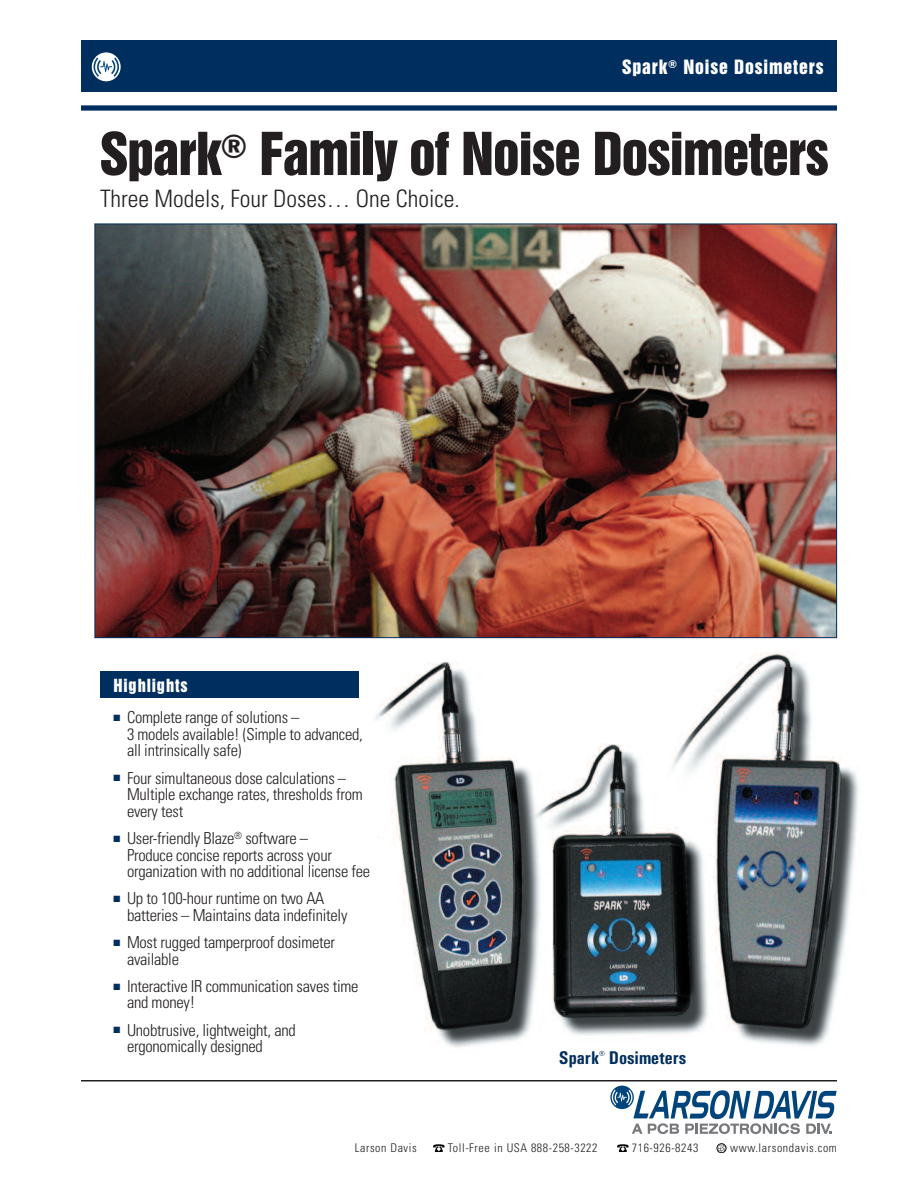
<style>
.page{position:relative;width:918px;height:1188px;background:#fff}
.page>*{position:absolute;margin:0;border:0;box-sizing:border-box;transform-origin:0 0}
.t1{font:54px "Swiss 921 BT Regular A";letter-spacing:-.015em;color:#231f20}
.t2{font:300 condensed 24px "Univers";color:#231f20}
.t3{font:700 condensed 18.45px "Univers";color:#002e5e}
.t4{font:18px "Swiss 921 BT Regular A";letter-spacing:.05em;color:#fff}
.t5{font:300 condensed 16.5px/16.5px "Univers";letter-spacing:-.015em;color:#231f20}
.t6{font:16.5px "Swiss 921 BT Regular A";letter-spacing:.05em;color:#fff}
.t7{font:300 condensed 12px "Univers";letter-spacing:.05em;color:#231f20}
.s1{color:#002e5e}
</style>
<div class="page">
<img style="left:375px;top:652px;width:483px;height:395px">
<img style="left:96px;top:226px;width:739px;height:410px">
<div style="left:100px;top:671px;width:259px;height:27px;background:#002e5e"></div>
<hr style="left:81px;top:1080px;width:756px;height:2px;background:#231f20">
<svg style="left:610px;top:1086px;width:227px;height:48px"></svg>
<svg style="left:717px;top:1144px;width:9px;height:9px"></svg>
<svg style="left:617px;top:1144px;width:12px;height:8px"></svg>
<svg style="left:433px;top:1144px;width:12px;height:8px"></svg>
<div style="left:81px;top:105px;width:756px;height:6px;background:#002e5e"></div>
<div style="left:81px;top:40px;width:756px;height:52px;background:#002e5e"></div>
<svg style="left:92px;top:52px;width:29px;height:29px"></svg>
<svg style="left:94px;top:58px;width:25px;height:19px"></svg>
<p class="t4" style="left:622px;top:59px;width:203px">Spark<sup>®</sup> Noise Dosimeters</p>
<h1 class="t1" style="left:100px;top:132px;width:730px">Spark<sup>®</sup> Family of Noise Dosimeters</h1>
<h2 class="t2" style="left:100px;top:189px;width:361px">Three Models, Four Doses… One Choice.</h2>
<p class="t6" style="left:114px;top:678px;width:76px">Highlights</p>
<p class="t5" style="left:127px;top:711px;width:237px;text-indent:-14px"><span class="s1">■</span> Complete range of solutions –<br>3 models available! (Simple to advanced, all intrinsically safe)</p>
<p class="t5" style="left:127px;top:771px;width:237px;text-indent:-14px"><span class="s1">■</span> Four simultaneous dose calculations –<br>Multiple exchange rates, thresholds from every test</p>
<p class="t5" style="left:127px;top:831px;width:245px;text-indent:-14px"><span class="s1">■</span> User-friendly Blaze<sup>®</sup> software –<br>Produce concise reports across your organization with no additional license fee</p>
<p class="t5" style="left:127px;top:892px;width:222px;text-indent:-13px"><span class="s1">■</span> Up to 100-hour runtime on two AA batteries – Maintains data indefinitely</p>
<p class="t5" style="left:127px;top:935px;width:210px;text-indent:-13px"><span class="s1">■</span> Most rugged tamperproof dosimeter available</p>
<p class="t5" style="left:127px;top:979px;width:233px;text-indent:-13px"><span class="s1">■</span> Interactive IR communication saves time and money!</p>
<p class="t5" style="left:127px;top:1023px;width:170px;text-indent:-13px"><span class="s1">■</span> Unobtrusive, lightweight, and ergonomically designed</p>
<p class="t3" style="left:559px;top:1047px;width:129px">Spark<sup>®</sup> Dosimeters</p>
<p class="t7" style="left:355px;top:1143px;width:63px">Larson Davis</p>
<p class="t7" style="left:448px;top:1143px;width:151px">Toll-Free in USA 888-258-3222</p>
<p class="t7" style="left:632px;top:1143px;width:68px">716-926-8243</p>
<p class="t7" style="left:730px;top:1143px;width:108px">www.larsondavis.com</p>
</div>
